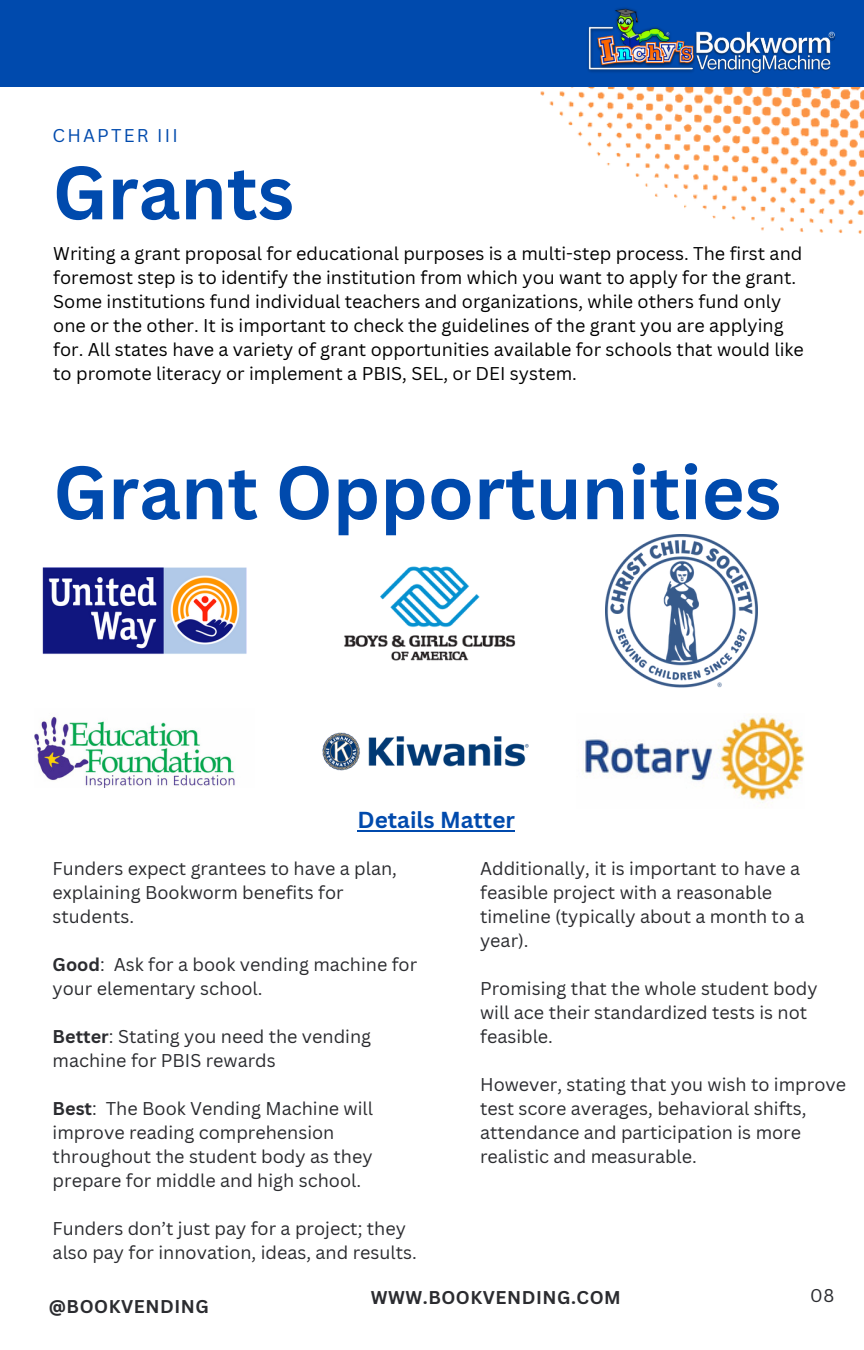
<style>
.page{position:relative;width:864px;height:1350px;background:#fff}
.page>*{position:absolute;margin:0;border:0;box-sizing:border-box;transform-origin:0 0}
.t1{font:700 73.58px "Canva Sans";color:#004aad}
.t2{font:700 22.5px "Canva Sans";color:#004aad}
.t3{font:18px/24.1px "Canva Sans";color:#2b2c30}
.t4{font:18px/24.1px "Canva Sans";color:#000}
.t5{font:700 18px "Canva Sans";letter-spacing:.03em;color:#2b2c30}
.t6{font:18px "Canva Sans";letter-spacing:.12em;color:#004aad}
.s1{font-weight:700}
</style>
<div class="page">
<img style="left:432px;top:86px;width:432px;height:148px">
<div style="left:0;top:0;width:864px;height:86px;background:#004aad"></div>
<img style="left:587px;top:7px;width:248px;height:67px">
<img style="left:42px;top:567px;width:205px;height:87px">
<img style="left:322px;top:732px;width:207px;height:39px">
<img style="left:344px;top:566px;width:172px;height:95px">
<img style="left:582px;top:717px;width:222px;height:86px">
<img style="left:35px;top:716px;width:200px;height:72px">
<img style="left:606px;top:535px;width:151px;height:153px">
<hr style="left:358px;top:830px;width:157px;height:2px;background:#004aad">
<p class="t6" style="left:53px;top:123px;width:127px">CHAPTER III</p>
<h1 class="t1" style="left:53px;top:141px;width:243px">Grants</h1>
<p class="t4" style="left:53px;top:241px;width:752px">Writing a grant proposal for educational purposes is a multi-step process. The first and foremost step is to identify the institution from which you want to apply for the grant.<br>Some institutions fund individual teachers and organizations, while others fund only one or the other. It is important to check the guidelines of the grant you are applying for. All states have a variety of grant opportunities available for schools that would like to promote literacy or implement a PBIS, SEL, or DEI system.</p>
<h1 class="t1" style="left:53px;top:441px;width:729px">Grant Opportunities</h1>
<p class="t2" style="left:358px;top:804px;width:159px">Details Matter</p>
<p class="t3" style="left:53px;top:856px;width:346px">Funders expect grantees to have a plan, explaining Bookworm benefits for students.</p>
<p class="t3" style="left:53px;top:952px;width:366px"><span class="s1">Good</span>: Ask for a book vending machine for your elementary school.</p>
<p class="t3" style="left:53px;top:1024px;width:320px"><span class="s1">Better</span>: Stating you need the vending machine for PBIS rewards</p>
<p class="t3" style="left:53px;top:1096px;width:322px"><span class="s1">Best</span>: The Book Vending Machine will improve reading comprehension throughout the student body as they prepare for middle and high school.</p>
<p class="t3" style="left:53px;top:1216px;width:366px">Funders don’t just pay for a project; they also pay for innovation, ideas, and results.</p>
<p class="t3" style="left:480px;top:856px;width:326px">Additionally, it is important to have a feasible project with a reasonable timeline (typically about a month to a year).</p>
<p class="t3" style="left:480px;top:976px;width:339px">Promising that the whole student body will ace their standardized tests is not feasible.</p>
<p class="t3" style="left:480px;top:1072px;width:367px">However, stating that you wish to improve test score averages, behavioral shifts, attendance and participation is more realistic and measurable.</p>
<p class="t5" style="left:49px;top:1294px;width:162px">@BOOKVENDING</p>
<p class="t5" style="left:371px;top:1285px;width:252px">WWW.BOOKVENDING.COM</p>
<p class="t3" style="left:810px;top:1283px;width:26px">08</p>
</div>
